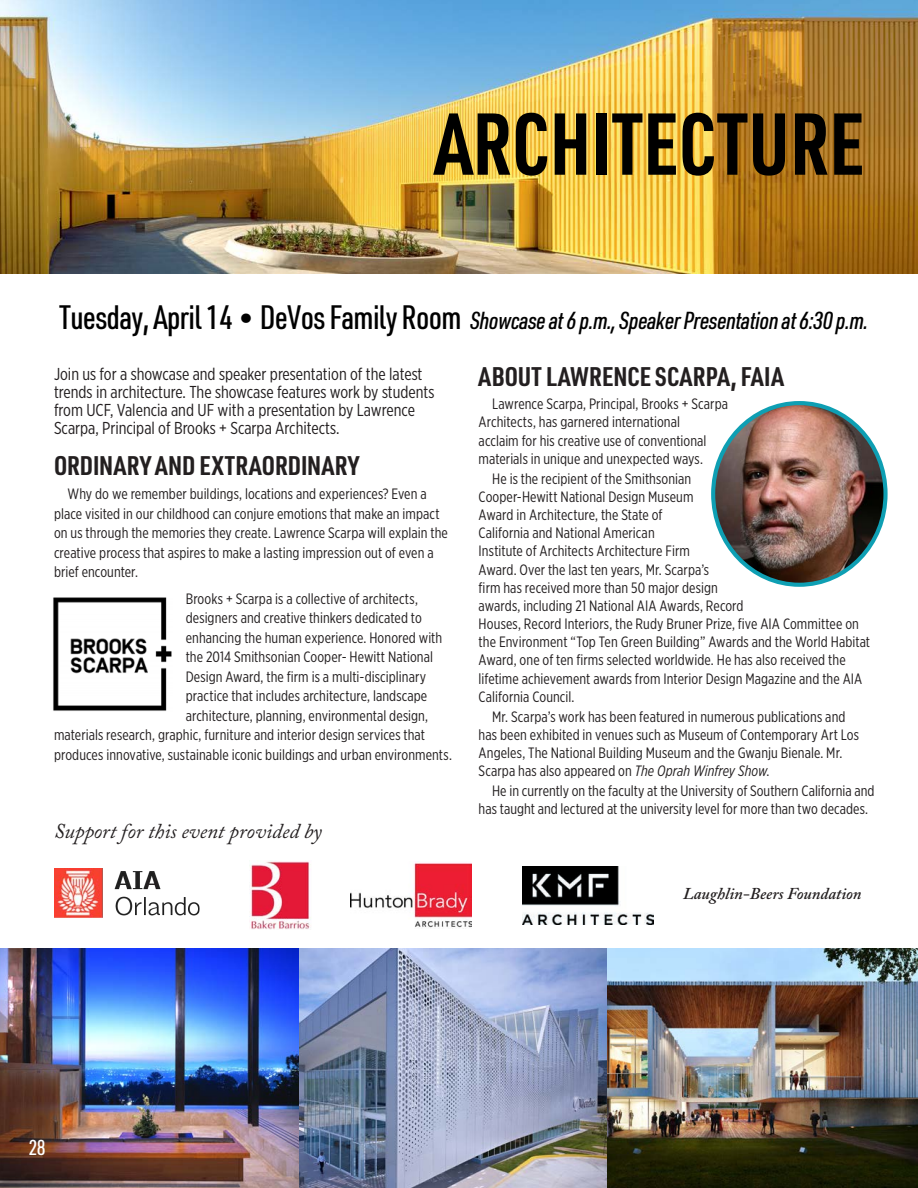
<style>
.page{position:relative;width:918px;height:1188px;background:#fff}
.page>*{position:absolute;margin:0;border:0;box-sizing:border-box;transform-origin:0 0}
.t1{font:700 85.8px "URWDIN Cond";letter-spacing:.01em;color:#000;scale:.93 1}
.t2{font:700 26.25px "URWDIN Cond";letter-spacing:.01em;color:#231f20}
.t3{font:italic 500 24px "URWDIN Cond";letter-spacing:-.02em;color:#000}
.t4{font:italic 21px "Adobe Caslon Pro";color:#231f20}
.t5{font:500 21px "URWDIN Cond";color:#fff}
.t6{font:17.25px/18px "Gotham X Narrow";color:#231f20}
.t7{font:italic 600 16.5px "Adobe Caslon Pro";color:#231f20}
.t8{font:15px/18.1px "Gotham X Narrow";letter-spacing:.005em;color:#231f20}
.s1{font-style:normal;font-size:33px}
.s2{font-style:normal;font-size:28.5px}
.s3{font-style:italic}
</style>
<div class="page">
<img style="left:0;top:948px;width:918px;height:240px">
<img style="left:0;top:0;width:918px;height:273px">
<img style="left:713px;top:403px;width:170px;height:182px">
<div style="left:711px;top:401px;width:177px;height:186px;border:4px solid #0e9fb3;border-radius:50%"></div>
<img style="left:54px;top:868px;width:146px;height:50px">
<img style="left:249px;top:861px;width:62px;height:69px">
<img style="left:351px;top:861px;width:120px;height:68px">
<img style="left:522px;top:866px;width:131px;height:58px">
<img style="left:53px;top:597px;width:119px;height:114px">
<p class="t1" style="left:435px;top:86px;width:463px">ARCHITECTURE</p>
<p class="t3" style="left:59px;top:305px;width:811px"><span class="s1">Tuesday, April 14</span> <span class="s2">•</span> <span class="s1">DeVos Family Room</span> Showcase at 6 p.m., Speaker Presentation at 6:30 p.m.</p>
<p class="t6" style="left:54px;top:365px;width:382px">Join us for a showcase and speaker presentation of the latest trends in architecture. The showcase features work by students from UCF, Valencia and UF with a presentation by Lawrence Scarpa, Principal of Brooks + Scarpa Architects.</p>
<p class="t2" style="left:54px;top:448px;width:307px">ORDINARY AND EXTRAORDINARY</p>
<p class="t8" style="left:54px;top:484px;width:395px;line-height:19.5px;text-indent:13px">Why do we remember buildings, locations and experiences? Even a place visited in our childhood can conjure emotions that make an impact on us through the memories they create. Lawrence Scarpa will explain the creative process that aspires to make a lasting impression out of even a brief encounter.</p>
<p class="t8" style="left:186px;top:589px;width:234px">Brooks + Scarpa is a collective of architects,</p>
<p class="t8" style="left:186px;top:609px;width:238px">designers and creative thinkers dedicated to</p>
<p class="t8" style="left:186px;top:628px;width:258px">enhancing the human experience. Honored with</p>
<p class="t8" style="left:186px;top:648px;width:249px">the 2014 Smithsonian Cooper- Hewitt National</p>
<p class="t8" style="left:186px;top:667px;width:242px">Design Award, the firm is a multi-disciplinary</p>
<p class="t8" style="left:186px;top:687px;width:243px">practice that includes architecture, landscape</p>
<p class="t8" style="left:186px;top:706px;width:244px">architecture, planning, environmental design,</p>
<p class="t8" style="left:54px;top:726px;width:373px">materials research, graphic, furniture and interior design services that</p>
<p class="t8" style="left:54px;top:745px;width:399px">produces innovative, sustainable iconic buildings and urban environments.</p>
<p class="t4" style="left:54px;top:819px;width:269px">Support for this event provided by</p>
<p class="t2" style="left:479px;top:359px;width:307px">ABOUT LAWRENCE SCARPA, FAIA</p>
<p class="t8" style="left:479px;top:395px;width:251px;text-indent:14px">Lawrence Scarpa, Principal, Brooks + Scarpa Architects, has garnered international<br>acclaim for his creative use of conventional materials in unique and unexpected ways.</p>
<p class="t8" style="left:479px;top:469px;width:393px;text-indent:14px">He is the recipient of the Smithsonian<br>Cooper-Hewitt National Design Museum<br>Award in Architecture, the State of<br>California and National American<br>Institute of Architects Architecture Firm<br>Award. Over the last ten years, Mr. Scarpa’s<br>firm has received more than 50 major design<br>awards, including 21 National AIA Awards, Record<br>Houses, Record Interiors, the Rudy Bruner Prize, five AIA Committee on the Environment “Top Ten Green Building” Awards and the World Habitat Award, one of ten firms selected worldwide. He has also received the lifetime achievement awards from Interior Design Magazine and the AIA California Council.</p>
<p class="t8" style="left:479px;top:707px;width:382px;text-indent:14px">Mr. Scarpa’s work has been featured in numerous publications and has been exhibited in venues such as Museum of Contemporary Art Los Angeles, The National Building Museum and the Gwanju Bienale. Mr.<br>Scarpa has also appeared on <span class="s3">The Oprah Winfrey Show</span>.</p>
<p class="t8" style="left:479px;top:781px;width:397px;text-indent:14px">He in currently on the faculty at the University of Southern California and has taught and lectured at the university level for more than two decades.</p>
<p class="t7" style="left:683px;top:884px;width:180px">Laughlin-Beers Foundation</p>
<p class="t5" style="left:29px;top:1134px;width:18px">28</p>
</div>
